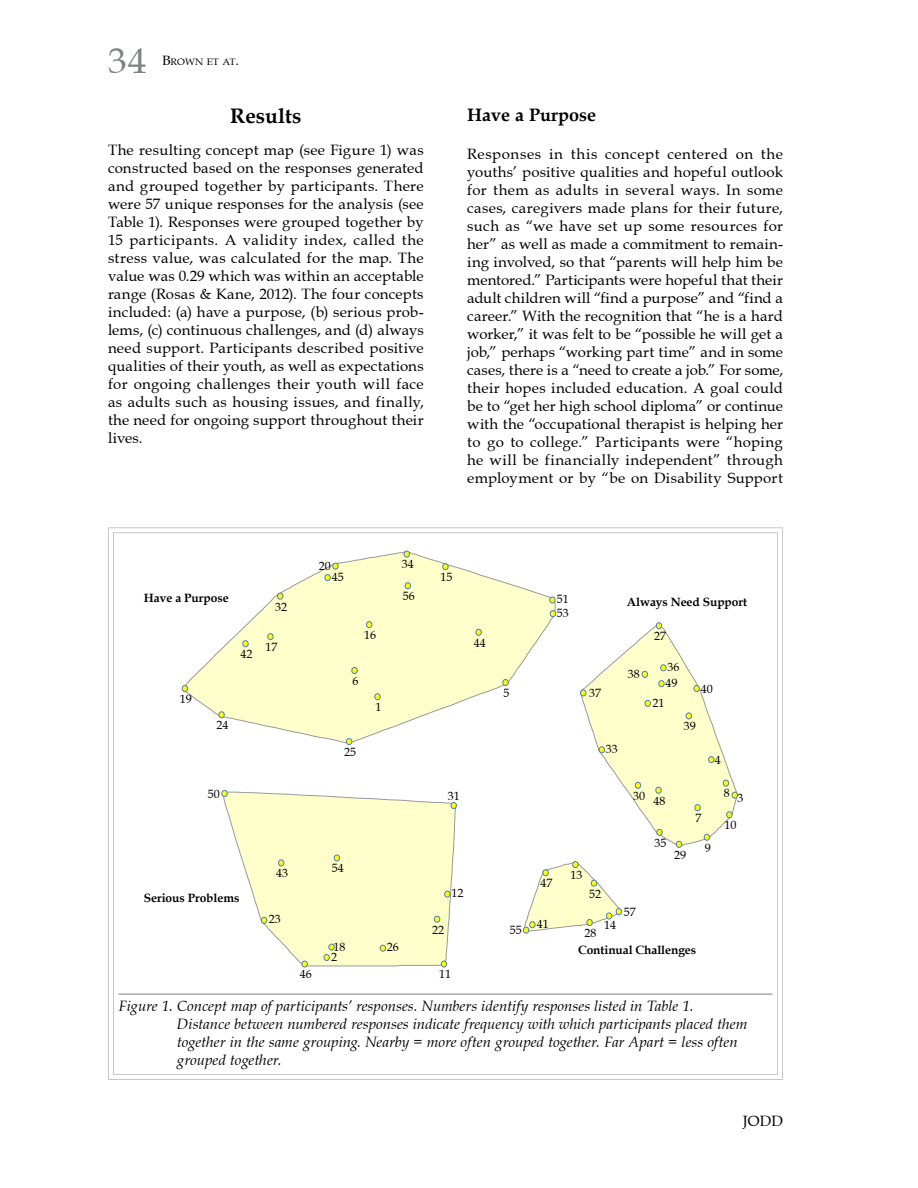
<style>
.page{position:relative;width:918px;height:1188px;background:#fff}
.page>*{position:absolute;margin:0;border:0;box-sizing:border-box;transform-origin:0 0}
.t1{font:36px "Book Antiqua";color:#808285;scale:1.05 1}
.t2{font:700 21px "Book Antiqua";color:#000}
.t3{font:700 18px "Book Antiqua";color:#000}
.t4{font:15px/18px "Book Antiqua";letter-spacing:.01em;color:#000;text-align:justify}
.t5{font:italic 15px/18px "Book Antiqua";letter-spacing:-.005em;color:#000}
.t6{font:12px/13.6px "Book Antiqua";color:#000}
.t7{font:700 12px "Book Antiqua";letter-spacing:-.005em;color:#000}
.t8{font:9.45px "Book Antiqua";color:#000;scale:1.05 1}
.s1{font-size:13.5px}
</style>
<div class="page">
<svg style="left:108px;top:527px;width:675px;height:553px"></svg>
<h1 class="t1" style="left:108px;top:38px;width:38px">34</h1>
<p class="t8" style="left:162px;top:56px;width:75px"><span class="s1">B</span>ROWN ET AT<span class="s1">.</span></p>
<h2 class="t2" style="left:230px;top:102px;width:73px">Results</h2>
<p class="t4" style="left:108px;top:141px;width:317px">The resulting concept map (see Figure 1) was constructed based on the responses generated and grouped together by participants. There were 57 unique responses for the analysis (see Table 1). Responses were grouped together by 15 participants. A validity index, called the stress value, was calculated for the map. The value was 0.29 which was within an acceptable range (Rosas &amp; Kane, 2012). The four concepts included: (a) have a purpose, (b) serious prob&shy;lems, (c) continuous challenges, and (d) always need support. Participants described positive qualities of their youth, as well as expectations for ongoing challenges their youth will face as adults such as housing issues, and finally, the need for ongoing support throughout their lives.</p>
<p class="t3" style="left:467px;top:103px;width:130px">Have a Purpose</p>
<p class="t4" style="left:467px;top:145px;width:317px">Responses in this concept centered on the youths’ positive qualities and hopeful outlook for them as adults in several ways. In some cases, caregivers made plans for their future, such as “we have set up some resources for her” as well as made a commitment to remain&shy;ing involved, so that “parents will help him be mentored.” Participants were hopeful that their adult children will “find a purpose” and “find a career.” With the recognition that “he is a hard worker,” it was felt to be “possible he will get a job,” perhaps “working part time” and in some cases, there is a “need to create a job.” For some, their hopes included education. A goal could be to “get her high school diploma” or continue with the “occupational therapist is helping her to go to college.” Participants were “hoping he will be financially independent” through employment or by “be on Disability Support</p>
<p class="t6" style="left:319px;top:559px;width:14px">20</p>
<p class="t6" style="left:402px;top:558px;width:14px">34</p>
<p class="t6" style="left:332px;top:570px;width:14px">45</p>
<p class="t6" style="left:440px;top:570px;width:14px">15</p>
<p class="t7" style="left:144px;top:590px;width:86px">Have a Purpose</p>
<p class="t6" style="left:275px;top:600px;width:14px">32</p>
<p class="t6" style="left:403px;top:589px;width:14px">56</p>
<p class="t6" style="left:557px;top:592px;width:14px">51<br>53</p>
<p class="t7" style="left:627px;top:594px;width:122px">Always Need Support</p>
<p class="t6" style="left:241px;top:647px;width:14px">42</p>
<p class="t6" style="left:265px;top:640px;width:14px">17</p>
<p class="t6" style="left:364px;top:628px;width:14px">16</p>
<p class="t6" style="left:474px;top:636px;width:14px">44</p>
<p class="t6" style="left:654px;top:629px;width:14px">27</p>
<p class="t6" style="left:180px;top:692px;width:14px">19</p>
<p class="t6" style="left:353px;top:674px;width:8px">6</p>
<p class="t6" style="left:376px;top:700px;width:8px">1</p>
<p class="t6" style="left:504px;top:686px;width:8px">5</p>
<p class="t6" style="left:589px;top:686px;width:14px">37</p>
<p class="t6" style="left:628px;top:667px;width:14px">38</p>
<p class="t6" style="left:667px;top:660px;width:14px">36</p>
<p class="t6" style="left:665px;top:676px;width:14px">49</p>
<p class="t6" style="left:652px;top:696px;width:14px">21</p>
<p class="t6" style="left:701px;top:682px;width:14px">40</p>
<p class="t6" style="left:217px;top:718px;width:14px">24</p>
<p class="t6" style="left:684px;top:719px;width:14px">39</p>
<p class="t6" style="left:344px;top:745px;width:14px">25</p>
<p class="t6" style="left:606px;top:742px;width:14px">33</p>
<p class="t6" style="left:715px;top:753px;width:8px">4</p>
<p class="t6" style="left:208px;top:787px;width:14px">50</p>
<p class="t6" style="left:448px;top:789px;width:14px">31</p>
<p class="t6" style="left:633px;top:789px;width:14px">30</p>
<p class="t6" style="left:654px;top:794px;width:14px">48</p>
<p class="t6" style="left:724px;top:787px;width:8px">8</p>
<p class="t6" style="left:738px;top:792px;width:8px">3</p>
<p class="t6" style="left:696px;top:811px;width:8px">7</p>
<p class="t6" style="left:724px;top:818px;width:14px">10</p>
<p class="t6" style="left:655px;top:836px;width:14px">35</p>
<p class="t6" style="left:674px;top:848px;width:14px">29</p>
<p class="t6" style="left:705px;top:841px;width:8px">9</p>
<p class="t7" style="left:144px;top:890px;width:97px">Serious Problems</p>
<p class="t6" style="left:276px;top:866px;width:14px">43</p>
<p class="t6" style="left:332px;top:861px;width:14px">54</p>
<p class="t6" style="left:451px;top:886px;width:14px">12</p>
<p class="t6" style="left:541px;top:876px;width:14px">47</p>
<p class="t6" style="left:570px;top:868px;width:14px">13</p>
<p class="t6" style="left:589px;top:887px;width:14px">52</p>
<p class="t6" style="left:269px;top:912px;width:14px">23</p>
<p class="t6" style="left:432px;top:923px;width:14px">22</p>
<p class="t6" style="left:510px;top:923px;width:14px">55</p>
<p class="t6" style="left:537px;top:917px;width:14px">41</p>
<p class="t6" style="left:585px;top:926px;width:14px">28</p>
<p class="t6" style="left:624px;top:905px;width:14px">57</p>
<p class="t6" style="left:604px;top:918px;width:14px">14</p>
<p class="t6" style="left:334px;top:940px;width:14px">18</p>
<p class="t6" style="left:331px;top:950px;width:8px">2</p>
<p class="t6" style="left:387px;top:940px;width:14px">26</p>
<p class="t7" style="left:578px;top:942px;width:120px">Continual Challenges</p>
<p class="t6" style="left:300px;top:968px;width:14px">46</p>
<p class="t6" style="left:439px;top:968px;width:14px">11</p>
<p class="t5" style="left:177px;top:997px;width:572px;text-indent:-58px">Figure 1. Concept map of participants’ responses. Numbers identify responses listed in Table 1.<br>Distance between numbered responses indicate frequency with which participants placed them together in the same grouping. Nearby = more often grouped together. Far Apart = less often grouped together.</p>
<p class="t4" style="left:743px;top:1112px;width:42px">JODD</p>
</div>
